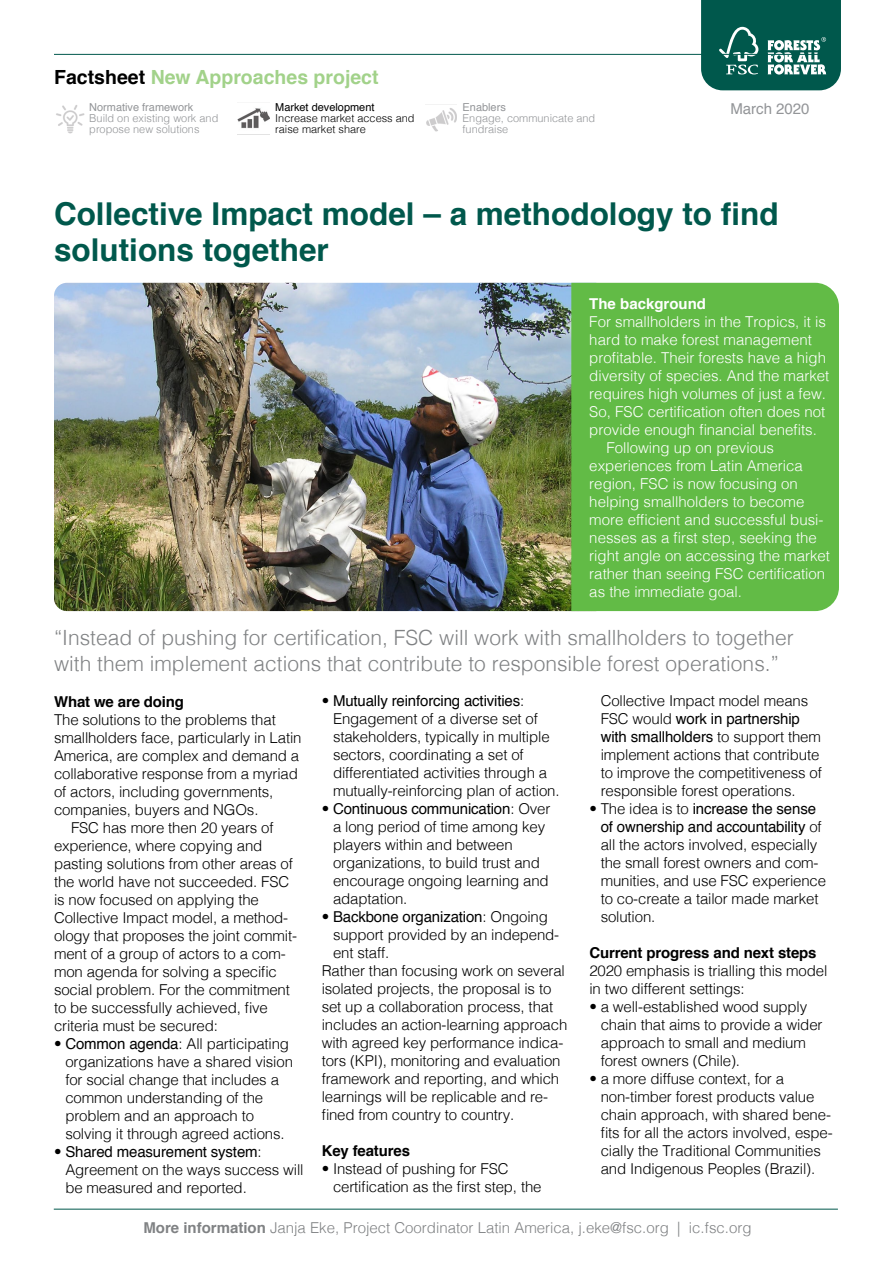
<style>
.page{position:relative;width:893px;height:1263px;background:#fff}
.page>*{position:absolute;margin:0;border:0;box-sizing:border-box;transform-origin:0 0}
.t1{font:700 31.5px/36px "Helvetica";color:#00584c}
.t2{font:300 21px/25.5px "Helvetica";color:#808284}
.t3{font:700 19.5px "Helvetica";color:#a2d28a}
.t4{font:300 15px/18px "Helvetica";letter-spacing:-.01em;color:#000}
.t5{font:300 15px "Helvetica";color:#fff}
.t6{font:300 15px "Helvetica";color:#808284}
.t7{font:700 15px "Helvetica";letter-spacing:-.01em;color:#000}
.t8{font:15px "Helvetica";letter-spacing:-.01em;color:#000}
.t9{font:700 15px "Helvetica";color:#fff}
.t10{font:15px "Helvetica";color:#939598}
.t11{font:300 10.95px/10.9px "Helvetica";color:#939598}
.t12{font:300 10.95px/10.9px "Helvetica";color:#000}
.t13{font:10.95px "Helvetica";color:#939598}
.t14{font:10.95px "Helvetica";color:#000}
.s1{color:#000}
.s2{font-weight:400}
.s3{font-weight:300}
.s4{font-weight:700}
</style>
<div class="page">
<img style="left:54px;top:283px;width:517px;height:328px">
<svg style="left:701px;top:0;width:140px;height:90px;background:#216d63"></svg>
<hr style="left:54px;top:1209px;width:784px;height:1px;background:#00584c">
<div style="left:571px;top:283px;width:268px;height:328px;background:#62bb46"></div>
<hr style="left:54px;top:54px;width:784px;height:1px;background:#00584c">
<img style="left:56px;top:105px;width:29px;height:29px">
<img style="left:238px;top:108px;width:31px;height:27px">
<img style="left:425px;top:104px;width:32px;height:28px">
<h3 class="t3" style="left:54px;top:62px;width:326px"><span class="s1">Factsheet</span> New Approaches project</h3>
<p class="t13" style="left:89px;top:99px;width:106px">Normative framework</p>
<p class="t11" style="left:89px;top:112px;width:131px">Build on existing work and propose new solutions</p>
<p class="t14" style="left:275px;top:99px;width:101px">Market development</p>
<p class="t12" style="left:275px;top:112px;width:141px">Increase market access and raise market share</p>
<p class="t13" style="left:463px;top:99px;width:45px">Enablers</p>
<p class="t11" style="left:463px;top:112px;width:134px">Engage, communicate and fundraise</p>
<p class="t10" style="left:730px;top:97px;width:81px">March 2020</p>
<h1 class="t1" style="left:54px;top:196px;width:726px">Collective Impact model – a methodology to find solutions together</h1>
<p class="t9" style="left:589px;top:292px;width:118px">The background</p>
<p class="t5" style="left:589px;top:309px;width:238px">For smallholders in the Tropics, it is</p>
<p class="t5" style="left:589px;top:327px;width:224px">hard to make forest management</p>
<p class="t5" style="left:589px;top:345px;width:238px">profitable. Their forests have a high</p>
<p class="t5" style="left:589px;top:363px;width:242px">diversity of species. And the market</p>
<p class="t5" style="left:589px;top:381px;width:238px">requires high volumes of just a few.</p>
<p class="t5" style="left:589px;top:399px;width:237px">So, FSC certification often does not</p>
<p class="t5" style="left:589px;top:417px;width:229px">provide enough financial benefits.</p>
<p class="t5" style="left:606px;top:435px;width:169px">Following up on previous</p>
<p class="t5" style="left:589px;top:453px;width:215px">experiences from Latin America</p>
<p class="t5" style="left:589px;top:471px;width:210px">region, FSC is now focusing on</p>
<p class="t5" style="left:589px;top:489px;width:217px">helping smallholders to become</p>
<p class="t5" style="left:589px;top:507px;width:236px">more efficient and successful busi-</p>
<p class="t5" style="left:589px;top:525px;width:229px">nesses as a first step, seeking the</p>
<p class="t5" style="left:589px;top:543px;width:242px">right angle on accessing the market</p>
<p class="t5" style="left:589px;top:561px;width:237px">rather than seeing FSC certification</p>
<p class="t5" style="left:589px;top:579px;width:154px">as the immediate goal.</p>
<h2 class="t2" style="left:54px;top:623px;width:741px">“Instead of pushing for certification, FSC will work with smallholders to together with them implement actions that contribute to responsible forest operations.”</h2>
<p class="t7" style="left:54px;top:689px;width:132px">What we are doing</p>
<p class="t4" style="left:54px;top:709px;width:223px">The solutions to the problems that</p>
<p class="t4" style="left:54px;top:727px;width:249px">smallholders face, particularly in Latin</p>
<p class="t4" style="left:54px;top:745px;width:247px">America, are complex and demand a</p>
<p class="t4" style="left:54px;top:763px;width:245px">collaborative response from a myriad</p>
<p class="t4" style="left:54px;top:781px;width:221px">of actors, including governments,</p>
<p class="t4" style="left:54px;top:799px;width:206px">companies, buyers and NGOs.</p>
<p class="t4" style="left:71px;top:817px;width:204px">FSC has more then 20 years of</p>
<p class="t4" style="left:54px;top:835px;width:210px">experience, where copying and</p>
<p class="t4" style="left:54px;top:853px;width:240px">pasting solutions from other areas of</p>
<p class="t4" style="left:54px;top:871px;width:237px">the world have not succeeded. FSC</p>
<p class="t4" style="left:54px;top:889px;width:206px">is now focused on applying the</p>
<p class="t4" style="left:54px;top:907px;width:236px">Collective Impact model, a method-</p>
<p class="t4" style="left:54px;top:925px;width:245px">ology that proposes the joint commit-</p>
<p class="t4" style="left:54px;top:943px;width:233px">ment of a group of actors to a com-</p>
<p class="t4" style="left:54px;top:961px;width:224px">mon agenda for solving a specific</p>
<p class="t4" style="left:54px;top:979px;width:237px">social problem. For the commitment</p>
<p class="t4" style="left:54px;top:997px;width:215px">to be successfully achieved, five</p>
<p class="t4" style="left:54px;top:1015px;width:165px">criteria must be secured:</p>
<p class="t4" style="left:65px;top:1033px;width:229px;text-indent:-11px">• <span class="s2">Common agenda</span>: All participating organizations have a shared vision for social change that includes a common understanding of the problem and an approach to solving it through agreed actions.</p>
<p class="t4" style="left:65px;top:1141px;width:240px;text-indent:-11px">• <span class="s2">Shared measurement system</span>:<br>Agreement on the ways success will be measured and reported.</p>
<p class="t4" style="left:333px;top:691px;width:228px;text-indent:-11px">• <span class="s2">Mutually reinforcing activities</span>:<br>Engagement of a diverse set of stakeholders, typically in multiple sectors, coordinating a set of differentiated activities through a mutually-reinforcing plan of action.</p>
<p class="t4" style="left:333px;top:799px;width:219px;text-indent:-11px">• <span class="s2">Continuous communication</span>: Over a long period of time among key players within and between organizations, to build trust and encourage ongoing learning and adaptation.</p>
<p class="t8" style="left:322px;top:905px;width:228px"><span class="s3">•</span> Backbone organization<span class="s3">: Ongoing</span></p>
<p class="t4" style="left:333px;top:925px;width:228px">support provided by an independ-</p>
<p class="t4" style="left:333px;top:943px;width:58px">ent staff.</p>
<p class="t4" style="left:322px;top:961px;width:245px">Rather than focusing work on several</p>
<p class="t4" style="left:322px;top:979px;width:231px">isolated projects, the proposal is to</p>
<p class="t4" style="left:322px;top:997px;width:233px">set up a collaboration process, that</p>
<p class="t4" style="left:322px;top:1015px;width:247px">includes an action-learning approach</p>
<p class="t4" style="left:322px;top:1033px;width:243px">with agreed key performance indica-</p>
<p class="t4" style="left:322px;top:1051px;width:240px">tors (KPI), monitoring and evaluation</p>
<p class="t4" style="left:322px;top:1069px;width:239px">framework and reporting, and which</p>
<p class="t4" style="left:322px;top:1087px;width:228px">learnings will be replicable and re-</p>
<p class="t4" style="left:322px;top:1105px;width:194px">fined from country to country.</p>
<p class="t7" style="left:322px;top:1139px;width:90px">Key features</p>
<p class="t4" style="left:333px;top:1159px;width:210px;text-indent:-11px">• Instead of pushing for FSC certification as the first step, the</p>
<p class="t4" style="left:601px;top:691px;width:223px">Collective Impact model means<br>FSC would <span class="s2">work in partnership with smallholders</span> to support them implement actions that contribute to improve the competitiveness of responsible forest operations.</p>
<p class="t4" style="left:601px;top:799px;width:227px;text-indent:-11px">• The idea is to <span class="s2">increase the sense of ownership and accountability</span> of all the actors involved, especially the small forest owners and com&shy;munities, and use FSC experience to co-create a tailor made market solution.</p>
<p class="t7" style="left:589px;top:941px;width:229px">Current progress and next steps</p>
<p class="t4" style="left:589px;top:961px;width:239px">2020 emphasis is trialling this model in two different settings:</p>
<p class="t4" style="left:601px;top:997px;width:223px;text-indent:-11px">• a well-established wood supply chain that aims to provide a wider approach to small and medium forest owners (Chile).</p>
<p class="t4" style="left:601px;top:1069px;width:234px;text-indent:-11px">• a more diffuse context, for a non-timber forest products value chain approach, with shared bene&shy;fits for all the actors involved, espe&shy;cially the Traditional Communities and Indigenous Peoples (Brazil).</p>
<p class="t6" style="left:143px;top:1215px;width:609px"><span class="s4">More information</span> Janja Eke, Project Coordinator Latin America, j.eke@fsc.org | ic.fsc.org</p>
</div>
